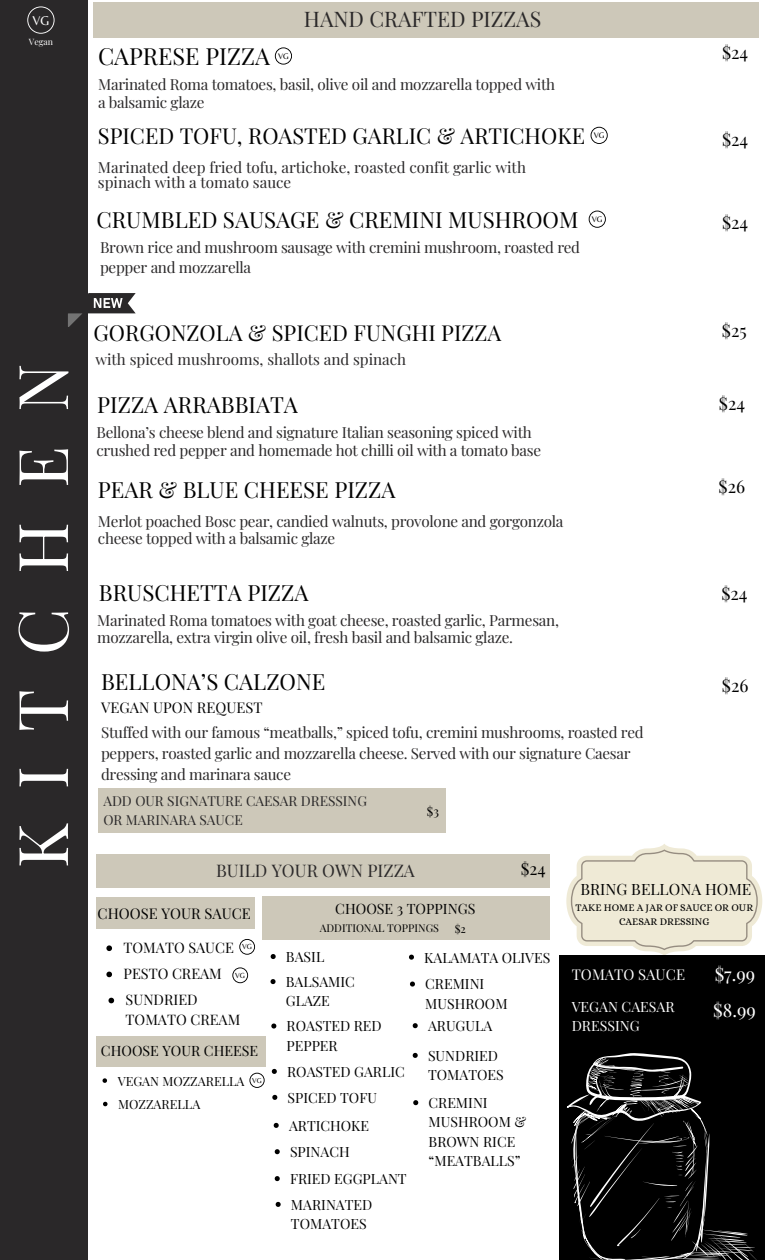
<style>
.page{position:relative;width:765px;height:1260px;background:#fff}
.page>*{position:absolute;margin:0;border:0;box-sizing:border-box;transform-origin:0 0}
.t1{font:68.75px "Playfair Display";letter-spacing:.495em;color:#fff}
.t2{font:23.5px "Playfair Display";color:#000}
.t3{font:22.25px "Playfair Display";color:#000}
.t4{font:21.88px "Playfair Display";color:#000}
.t5{font:21.5px "Playfair Display";color:#2a2829}
.t6{font:18.38px "Playfair Display";color:#fff}
.t7{font:17.5px "Playfair Display";color:#000}
.t8{font:17.38px "Playfair Display";color:#2a2829}
.t9{font:16.62px "Playfair Display";color:#000}
.t10{font:15.62px "Playfair Display";color:#000}
.t11{font:15.25px/20.6px "Playfair Display";letter-spacing:-.02em;color:#2a2829}
.t12{font:15.25px/15px "Playfair Display";color:#2a2829}
.t13{font:14.88px "Playfair Display";color:#fff}
.t14{font:14.75px "Playfair Display";color:#000}
.t15{font:14.5px/26.1px "Playfair Display";color:#000}
.t16{font:14.25px "Playfair Display";color:#000}
.t17{font:14.12px/19.4px "Playfair Display";color:#000}
.t18{font:14.12px/19.6px "Playfair Display";color:#fff}
.t19{font:13.75px/18.6px "Playfair Display";color:#2a2829}
.t20{font:13.25px "Belleza";color:#fff}
.t21{font:12.62px/23.4px "Playfair Display";color:#000}
.t22{font:12.5px "Playfair Display";color:#000}
.t23{font:11.12px "Playfair Display";color:#000}
.t24{font:10.75px "Playfair Display";color:#000}
.t25{font:10.25px/14.1px "Alice";color:#000;text-align:center}
.t26{font:8.75px "Playfair Display";color:#fff}
.t27{font:8.38px "Belleza";color:#000}
.t28{font:7.62px "Belleza";color:#000}
.t29{font:7.38px "Belleza";color:#000}
</style>
<div class="page">
<div style="left:0;top:0;width:88px;height:1260px;background:#2a2829"></div>
<svg style="left:275px;top:47px;width:17px;height:17px"></svg>
<svg style="left:27px;top:6px;width:28px;height:28px"></svg>
<div style="left:98px;top:788px;width:347px;height:45px;background:#cdc8b9"></div>
<svg style="left:566px;top:844px;width:196px;height:112px"></svg>
<div style="left:94px;top:2px;width:665px;height:36px;background:#cdc8b9"></div>
<svg style="left:591px;top:127px;width:17px;height:17px"></svg>
<svg style="left:589px;top:211px;width:17px;height:17px"></svg>
<div style="left:96px;top:854px;width:454px;height:34px;background:#cdc8b9"></div>
<div style="left:97px;top:897px;width:158px;height:32px;background:#cdc8b9"></div>
<svg style="left:106px;top:945px;width:6px;height:6px"></svg>
<svg style="left:106px;top:972px;width:6px;height:5px"></svg>
<svg style="left:109px;top:998px;width:5px;height:5px"></svg>
<svg style="left:239px;top:939px;width:16px;height:16px"></svg>
<svg style="left:232px;top:967px;width:16px;height:16px"></svg>
<div style="left:97px;top:1037px;width:169px;height:30px;background:#cdc8b9"></div>
<svg style="left:103px;top:1078px;width:4px;height:5px"></svg>
<svg style="left:103px;top:1102px;width:5px;height:4px"></svg>
<svg style="left:249px;top:1073px;width:16px;height:15px"></svg>
<div style="left:262px;top:896px;width:287px;height:44px;background:#cdc8b9"></div>
<svg style="left:275px;top:1176px;width:5px;height:5px"></svg>
<svg style="left:271px;top:1024px;width:5px;height:5px"></svg>
<svg style="left:271px;top:954px;width:5px;height:5px"></svg>
<svg style="left:271px;top:979px;width:5px;height:5px"></svg>
<svg style="left:272px;top:1095px;width:5px;height:5px"></svg>
<svg style="left:274px;top:1123px;width:5px;height:5px"></svg>
<svg style="left:275px;top:1149px;width:5px;height:5px"></svg>
<svg style="left:276px;top:1202px;width:5px;height:5px"></svg>
<svg style="left:272px;top:1069px;width:5px;height:5px"></svg>
<svg style="left:413px;top:1100px;width:5px;height:5px"></svg>
<svg style="left:413px;top:1053px;width:5px;height:5px"></svg>
<svg style="left:413px;top:1023px;width:5px;height:5px"></svg>
<svg style="left:410px;top:982px;width:5px;height:5px"></svg>
<svg style="left:409px;top:955px;width:5px;height:5px"></svg>
<div style="left:560px;top:956px;width:205px;height:304px;background:#000"></div>
<hr style="left:723px;top:1247px;width:32px;height:1px;background:#fff">
<svg style="left:566px;top:1053px;width:187px;height:207px"></svg>
<svg style="left:685px;top:1163px;width:11px;height:14px"></svg>
<svg style="left:688px;top:1170px;width:9px;height:9px"></svg>
<svg style="left:685px;top:1181px;width:8px;height:10px"></svg>
<svg style="left:687px;top:1186px;width:7px;height:11px"></svg>
<svg style="left:68px;top:293px;width:67px;height:34px"></svg>
<p class="t20" style="left:32px;top:12px;width:18px">VG</p>
<p class="t26" style="left:29px;top:35px;width:26px">Vegan</p>
<h1 class="t1" style="left:-12px;top:868px;width:506px;rotate:-90deg">KITCHEN</h1>
<h3 class="t5" style="left:304px;top:2px;width:239px">HAND CRAFTED PIZZAS</h3>
<h2 class="t2" style="left:98px;top:38px;width:173px">CAPRESE PIZZA</h2>
<p class="t27" style="left:278px;top:51px;width:12px">VG</p>
<p class="t11" style="left:98px;top:74px;width:459px;line-height:17.8px">Marinated Roma tomatoes, basil, olive oil and mozzarella topped with a balsamic glaze</p>
<h3 class="t4" style="left:98px;top:118px;width:489px">SPICED TOFU, ROASTED GARLIC &amp; ARTICHOKE</h3>
<p class="t27" style="left:594px;top:130px;width:12px">VG</p>
<p class="t12" style="left:98px;top:158px;width:430px">Marinated deep fried tofu, artichoke, roasted confit garlic with spinach with a tomato sauce</p>
<h3 class="t3" style="left:96px;top:202px;width:484px">CRUMBLED SAUSAGE &amp; CREMINI MUSHROOM</h3>
<p class="t27" style="left:592px;top:214px;width:12px">VG</p>
<p class="t11" style="left:100px;top:235px;width:482px">Brown rice and mushroom sausage with cremini mushroom, roasted red pepper and mozzarella</p>
<h3 class="t4" style="left:94px;top:316px;width:409px">GORGONZOLA &amp; SPICED FUNGHI PIZZA</h3>
<p class="t12" style="left:95px;top:350px;width:312px">with spiced mushrooms, shallots and spinach</p>
<h3 class="t3" style="left:97px;top:388px;width:202px">PIZZA ARRABBIATA</h3>
<p class="t11" style="left:96px;top:422px;width:446px;line-height:17.8px">Bellona’s cheese blend and signature Italian seasoning spiced with crushed red pepper and homemade hot chilli oil with a tomato base</p>
<h3 class="t3" style="left:98px;top:472px;width:299px">PEAR &amp; BLUE CHEESE PIZZA</h3>
<p class="t11" style="left:98px;top:512px;width:467px;line-height:16.9px">Merlot poached Bosc pear, candied walnuts, provolone and gorgonzola cheese topped with a balsamic glaze</p>
<h3 class="t3" style="left:99px;top:575px;width:211px">BRUSCHETTA PIZZA</h3>
<p class="t11" style="left:97px;top:610px;width:463px;line-height:16.9px">Marinated Roma tomatoes with goat cheese, roasted garlic, Parmesan, mozzarella, extra virgin olive oil, fresh basil and balsamic glaze.</p>
<h3 class="t3" style="left:101px;top:664px;width:226px">BELLONA’S CALZONE</h3>
<p class="t14" style="left:101px;top:696px;width:163px">VEGAN UPON REQUEST</p>
<p class="t11" style="left:101px;top:721px;width:544px">Stuffed with our famous “meatballs,” spiced tofu, cremini mushrooms, roasted red peppers, roasted garlic and mozzarella cheese. Served with our signature Caesar dressing and marinara sauce</p>
<p class="t19" style="left:103px;top:791px;width:265px">ADD OUR SIGNATURE CAESAR DRESSING<br>OR MARINARA SAUCE</p>
<p class="t22" style="left:427px;top:801px;width:14px">$3</p>
<p class="t7" style="left:722px;top:39px;width:28px">$24</p>
<p class="t7" style="left:722px;top:126px;width:28px">$24</p>
<p class="t7" style="left:722px;top:208px;width:28px">$24</p>
<p class="t7" style="left:722px;top:317px;width:26px">$25</p>
<p class="t7" style="left:719px;top:390px;width:28px">$24</p>
<p class="t7" style="left:719px;top:473px;width:28px">$26</p>
<p class="t7" style="left:721px;top:580px;width:28px">$24</p>
<p class="t7" style="left:722px;top:672px;width:28px">$26</p>
<p class="t9" style="left:521px;top:856px;width:26px">$24</p>
<p class="t8" style="left:216px;top:857px;width:200px">BUILD YOUR OWN PIZZA</p>
<p class="t14" style="left:98px;top:902px;width:155px">CHOOSE YOUR SAUCE</p>
<p class="t15" style="left:124px;top:933px;width:112px">TOMATO SAUCE<br>PESTO CREAM<br>SUNDRIED</p>
<p class="t15" style="left:126px;top:1005px;width:116px">TOMATO CREAM</p>
<p class="t16" style="left:335px;top:897px;width:142px">CHOOSE 3 TOPPINGS</p>
<p class="t24" style="left:320px;top:920px;width:121px">ADDITIONAL TOPPINGS</p>
<p class="t23" style="left:455px;top:920px;width:13px">$2</p>
<p class="t28" style="left:242px;top:942px;width:11px">VG</p>
<p class="t28" style="left:235px;top:971px;width:11px">VG</p>
<p class="t17" style="left:286px;top:943px;width:71px;line-height:25px">BASIL<br>BALSAMIC</p>
<p class="t17" style="left:286px;top:990px;width:46px">GLAZE</p>
<p class="t17" style="left:424px;top:946px;width:128px">KALAMATA OLIVES</p>
<p class="t17" style="left:425px;top:973px;width:84px">CREMINI<br>MUSHROOM</p>
<p class="t17" style="left:428px;top:1015px;width:66px">ARUGULA</p>
<p class="t17" style="left:287px;top:1015px;width:96px">ROASTED RED<br>PEPPER</p>
<p class="t16" style="left:101px;top:1039px;width:159px">CHOOSE YOUR CHEESE</p>
<p class="t21" style="left:118px;top:1068px;width:128px">VEGAN MOZZARELLA<br>MOZZARELLA</p>
<p class="t29" style="left:252px;top:1076px;width:11px">VG</p>
<p class="t17" style="left:428px;top:1045px;width:77px">SUNDRIED<br>TOMATOES</p>
<p class="t17" style="left:287px;top:1061px;width:119px">ROASTED GARLIC</p>
<p class="t17" style="left:288px;top:1082px;width:91px;line-height:28px">SPICED TOFU<br>ARTICHOKE</p>
<p class="t17" style="left:290px;top:1141px;width:61px">SPINACH</p>
<p class="t17" style="left:429px;top:1092px;width:99px">CREMINI<br>MUSHROOM &amp;<br>BROWN RICE “MEATBALLS”</p>
<p class="t17" style="left:290px;top:1168px;width:118px">FRIED EGGPLANT</p>
<p class="t17" style="left:291px;top:1194px;width:83px">MARINATED<br>TOMATOES</p>
<p class="t10" style="left:580px;top:877px;width:172px">BRING BELLONA HOME</p>
<p class="t25" style="left:575px;top:901px;width:179px">TAKE HOME A JAR OF SAUCE OR OUR<br>CAESAR DRESSING</p>
<p class="t6" style="left:715px;top:960px;width:42px">$7.99</p>
<p class="t13" style="left:572px;top:963px;width:115px">TOMATO SAUCE</p>
<p class="t18" style="left:572px;top:995px;width:104px">VEGAN CAESAR<br>DRESSING</p>
<p class="t6" style="left:713px;top:996px;width:44px">$8.99</p>
</div>
